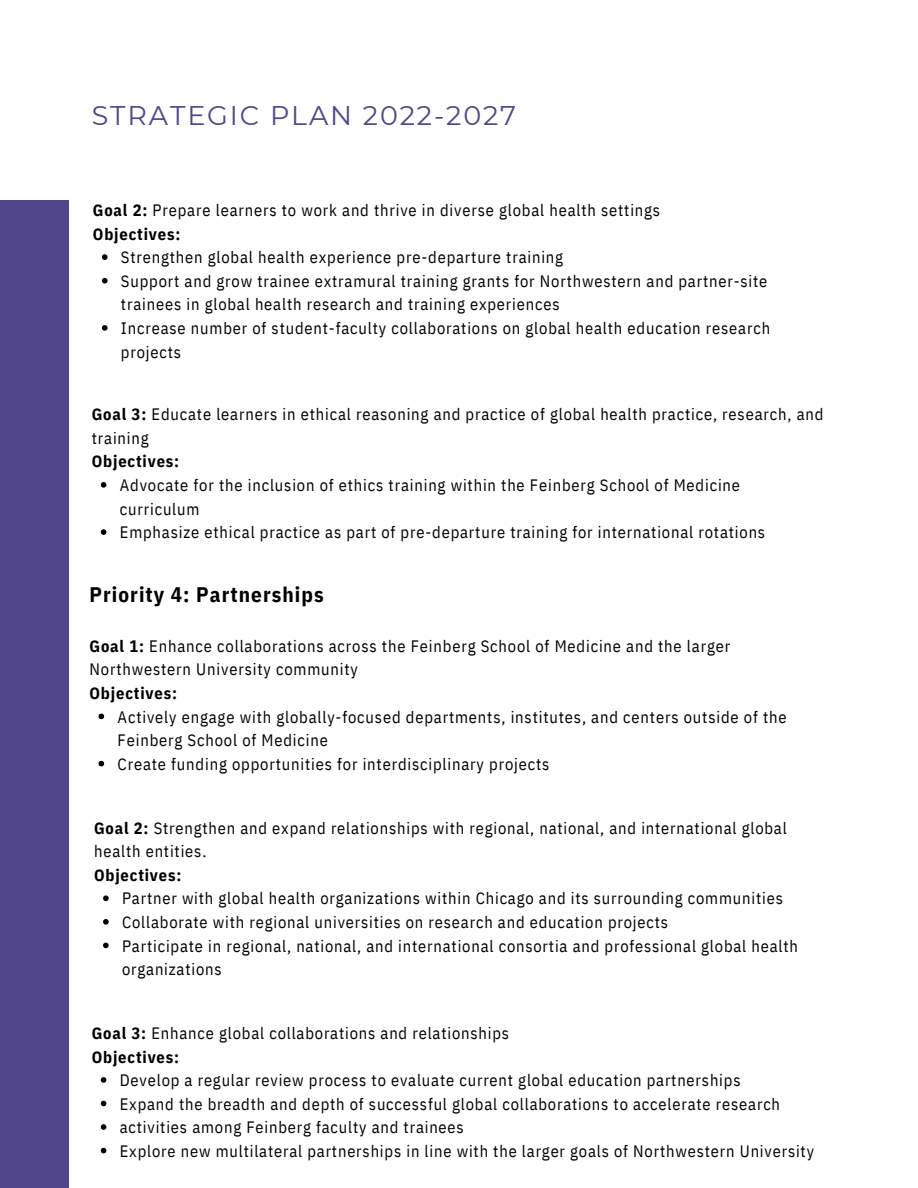
<style>
.page{position:relative;width:918px;height:1188px;background:#fff}
.page>*{position:absolute;margin:0;border:0;box-sizing:border-box;transform-origin:0 0}
.t1{font:27px "Montserrat";letter-spacing:.07em;color:#514689}
.t2{font:700 21px "IBM Plex Sans Cond";letter-spacing:.05em;color:#000}
.t3{font:16.5px/23.5px "IBM Plex Sans Cond";letter-spacing:.05em;color:#000}
.t4{font:700 16.5px "IBM Plex Sans Cond";letter-spacing:.05em;color:#000}
.s1{font-weight:700}
</style>
<div class="page">
<div style="left:0;top:200px;width:69px;height:988px;background:#514689"></div>
<svg style="left:102px;top:254px;width:6px;height:6px"></svg>
<svg style="left:102px;top:278px;width:6px;height:6px"></svg>
<svg style="left:102px;top:325px;width:6px;height:6px"></svg>
<svg style="left:101px;top:482px;width:5px;height:6px"></svg>
<svg style="left:101px;top:529px;width:5px;height:6px"></svg>
<svg style="left:99px;top:714px;width:5px;height:5px"></svg>
<svg style="left:99px;top:761px;width:5px;height:5px"></svg>
<svg style="left:103px;top:895px;width:6px;height:6px"></svg>
<svg style="left:103px;top:919px;width:6px;height:6px"></svg>
<svg style="left:103px;top:943px;width:6px;height:5px"></svg>
<svg style="left:101px;top:1077px;width:5px;height:6px"></svg>
<svg style="left:101px;top:1101px;width:5px;height:5px"></svg>
<svg style="left:101px;top:1124px;width:5px;height:6px"></svg>
<svg style="left:101px;top:1148px;width:5px;height:5px"></svg>
<h1 class="t1" style="left:92px;top:99px;width:426px">STRATEGIC PLAN 2022-2027</h1>
<p class="t3" style="left:93px;top:198px;width:569px"><span class="s1">Goal 2:</span> Prepare learners to work and thrive in diverse global health settings<br><span class="s1">Objectives:</span></p>
<p class="t3" style="left:121px;top:245px;width:651px">Strengthen global health experience pre-departure training<br>Support and grow trainee extramural training grants for Northwestern and partner-site trainees in global health research and training experiences<br>Increase number of student-faculty collaborations on global health education research projects</p>
<p class="t3" style="left:92px;top:402px;width:733px"><span class="s1">Goal 3:</span> Educate learners in ethical reasoning and practice of global health practice, research, and training</p>
<p class="t4" style="left:92px;top:450px;width:89px">Objectives:</p>
<p class="t3" style="left:120px;top:473px;width:647px">Advocate for the inclusion of ethics training within the Feinberg School of Medicine curriculum<br>Emphasize ethical practice as part of pre-departure training for international rotations</p>
<p class="t2" style="left:90px;top:581px;width:236px">Priority 4: Partnerships</p>
<p class="t3" style="left:90px;top:634px;width:642px"><span class="s1">Goal 1:</span> Enhance collaborations across the Feinberg School of Medicine and the larger<br>Northwestern University community</p>
<p class="t4" style="left:90px;top:682px;width:89px">Objectives:</p>
<p class="t3" style="left:118px;top:705px;width:671px">Actively engage with globally-focused departments, institutes, and centers outside of the<br>Feinberg School of Medicine<br>Create funding opportunities for interdisciplinary projects</p>
<p class="t3" style="left:94px;top:816px;width:694px"><span class="s1">Goal 2:</span> Strengthen and expand relationships with regional, national, and international global health entities.</p>
<p class="t4" style="left:94px;top:864px;width:89px">Objectives:</p>
<p class="t3" style="left:122px;top:886px;width:677px">Partner with global health organizations within Chicago and its surrounding communities Collaborate with regional universities on research and education projects<br>Participate in regional, national, and international consortia and professional global health organizations</p>
<p class="t3" style="left:92px;top:1021px;width:419px"><span class="s1">Goal 3:</span> Enhance global collaborations and relationships<br><span class="s1">Objectives:</span></p>
<p class="t3" style="left:120px;top:1068px;width:696px">Develop a regular review process to evaluate current global education partnerships<br>Expand the breadth and depth of successful global collaborations to accelerate research activities among Feinberg faculty and trainees<br>Explore new multilateral partnerships in line with the larger goals of Northwestern University</p>
</div>
